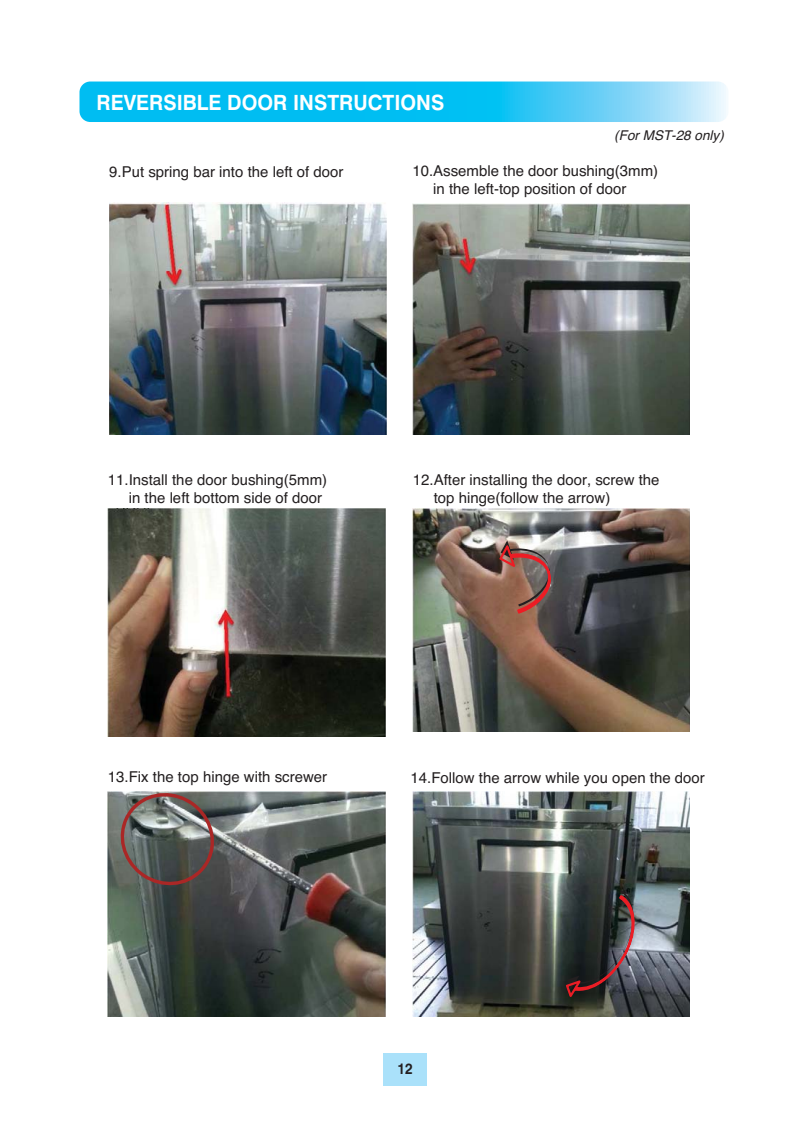
<style>
.page{position:relative;width:810px;height:1134px;background:#fff}
.page>*{position:absolute;margin:0;border:0;box-sizing:border-box;transform-origin:0 0}
.t1{font:700 21px "Swiss 721 BT";color:#fff;scale:.95 1}
.t2{font:15px/18px "Helvetica";color:#231f20}
.t3{font:700 15px "Swiss 721 BT";color:#231f20;scale:.9 1}
.t4{font:italic 13.5px "Helvetica";color:#231f20}
</style>
<div class="page">
<div style="left:383px;top:1053px;width:44px;height:33px;background:#aae1fa"></div>
<svg style="left:80px;top:82px;width:648px;height:40px;background:#2ac6f4"></svg>
<img style="left:109px;top:202px;width:277px;height:233px">
<img style="left:108px;top:509px;width:277px;height:228px">
<img style="left:412px;top:203px;width:277px;height:232px">
<img style="left:412px;top:509px;width:278px;height:223px">
<svg style="left:499px;top:540px;width:55px;height:74px;background:#966960"></svg>
<img style="left:108px;top:791px;width:277px;height:226px">
<svg style="left:115px;top:791px;width:105px;height:98px;background:#6c6764"></svg>
<img style="left:413px;top:791px;width:277px;height:226px">
<svg style="left:566px;top:890px;width:74px;height:107px;background:#413a3d"></svg>
<h1 class="t1" style="left:96px;top:94px;width:368px">REVERSIBLE DOOR INSTRUCTIONS</h1>
<p class="t4" style="left:614px;top:131px;width:111px">(For MST-28 only)</p>
<p class="t2" style="left:109px;top:164px;width:236px">9.Put spring bar into the left of door</p>
<p class="t2" style="left:433px;top:163px;width:227px;text-indent:-21px">10.Assemble the door bushing(3mm) in the left-top position of door</p>
<p class="t2" style="left:129px;top:472px;width:200px;text-indent:-21px">11.Install the door bushing(5mm) in the left bottom side of door</p>
<p class="t2" style="left:434px;top:472px;width:227px;text-indent:-21px">12.After installing the door, screw the top hinge(follow the arrow)</p>
<p class="t2" style="left:108px;top:770px;width:221px">13.Fix the top hinge with screwer</p>
<p class="t2" style="left:411px;top:770px;width:296px">14.Follow the arrow while you open the door</p>
<p class="t3" style="left:397px;top:1063px;width:19px">12</p>
</div>
